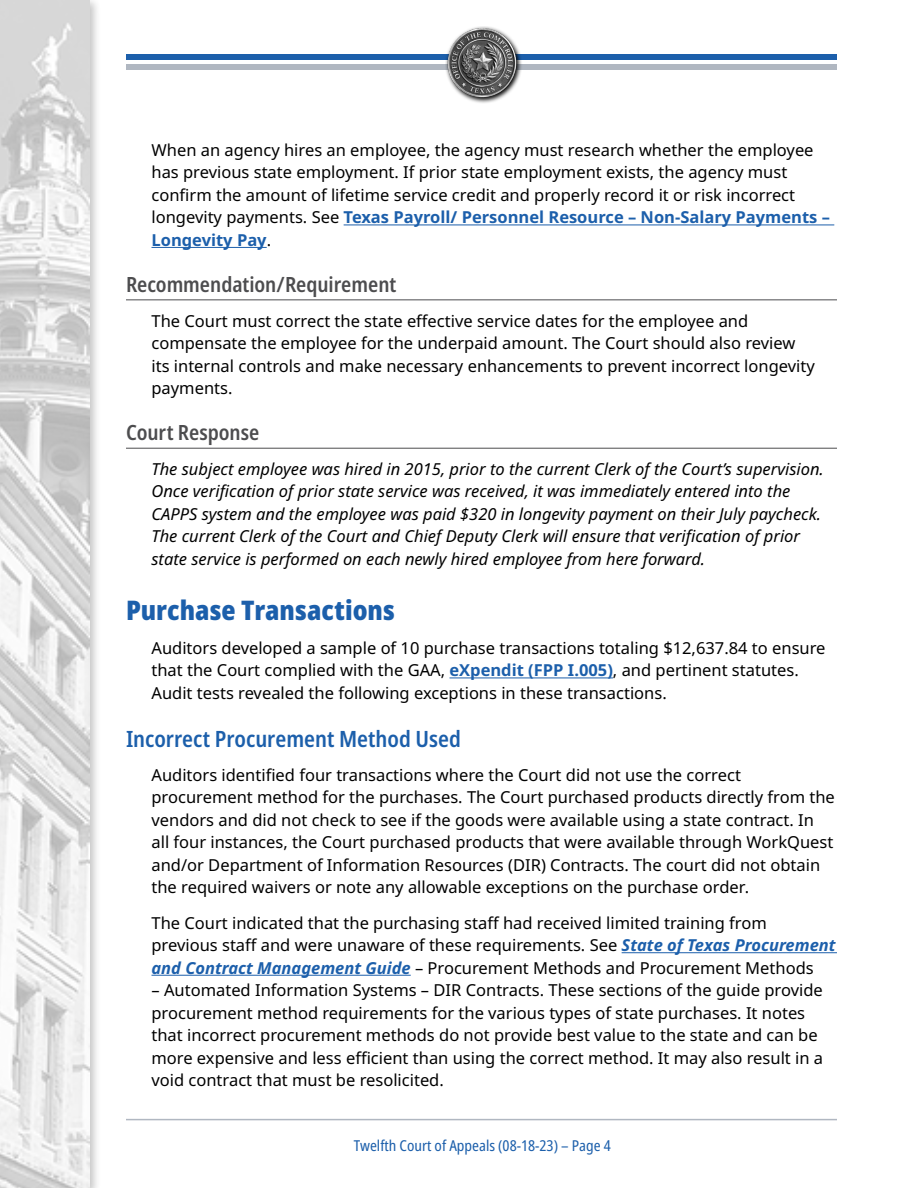
<style>
.page{position:relative;width:918px;height:1188px;background:#fff}
.page>*{position:absolute;margin:0;border:0;box-sizing:border-box;transform-origin:0 0}
.t1{font:900 condensed 27px "Noto Sans";color:#1c5fab}
.t2{font:600 condensed 22.5px "Noto Sans";color:#1c5fab}
.t3{font:600 condensed 21px "Noto Sans";color:#4d4d4f}
.t4{font:16.5px/22.5px "Noto Sans";color:#000}
.t5{font:italic 16.5px/22.5px "Noto Sans";color:#000}
.t6{font:condensed 15px "Noto Sans";color:#1c5fab}
.s1{font-weight:700;color:#1c5fab}
.s2{font-weight:700;font-style:italic;color:#1c5fab}
</style>
<div class="page">
<hr style="left:126px;top:1119px;width:711px;height:1px;background:#b0b7c1">
<div style="left:126px;top:54px;width:711px;height:5px;background:#1c5fab"></div>
<div style="left:126px;top:64px;width:711px;height:6px;background:#b0b7c1"></div>
<div style="left:0;top:0;width:101px;height:1188px;background:#000;opacity:.75"></div>
<img style="left:0;top:0;width:90px;height:1188px">
<svg style="left:472px;top:26px;width:50px;height:77px"></svg>
<img style="left:445px;top:27px;width:73px;height:74px">
<hr style="left:344px;top:225px;width:490px;height:1px;background:#1c5fab">
<hr style="left:152px;top:247px;width:115px;height:1px;background:#1c5fab">
<hr style="left:126px;top:299px;width:711px;height:1px;background:#4d4d4f">
<hr style="left:126px;top:448px;width:711px;height:1px;background:#4d4d4f">
<hr style="left:450px;top:678px;width:163px;height:1px;background:#1c5fab">
<hr style="left:622px;top:952px;width:215px;height:1px;background:#1c5fab">
<hr style="left:152px;top:975px;width:259px;height:1px;background:#1c5fab">
<p class="t4" style="left:152px;top:139px;width:680px">When an agency hires an employee, the agency must research whether the employee has previous state employment. If prior state employment exists, the agency must confirm the amount of lifetime service credit and properly record it or risk incorrect longevity payments. See <span class="s1">Texas Payroll/ Personnel Resource – Non-Salary Payments – Longevity Pay</span>.</p>
<p class="t3" style="left:126px;top:270px;width:272px">Recommendation/Requirement</p>
<p class="t4" style="left:152px;top:310px;width:665px">The Court must correct the state effective service dates for the employee and compensate the employee for the underpaid amount. The Court should also review its internal controls and make necessary enhancements to prevent incorrect longevity payments.</p>
<p class="t3" style="left:126px;top:418px;width:135px">Court Response</p>
<p class="t5" style="left:152px;top:458px;width:674px">The subject employee was hired in 2015, prior to the current Clerk of the Court’s supervision.<br>Once verification of prior state service was received, it was immediately entered into the CAPPS system and the employee was paid $320 in longevity payment on their July paycheck.<br>The current Clerk of the Court and Chief Deputy Clerk will ensure that verification of prior state service is performed on each newly hired employee from here forward.</p>
<h1 class="t1" style="left:126px;top:590px;width:270px">Purchase Transactions</h1>
<p class="t4" style="left:152px;top:637px;width:676px">Auditors developed a sample of 10 purchase transactions totaling $12,637.84 to ensure that the Court complied with the GAA, <span class="s1">eXpendit (FPP I.005)</span>, and pertinent statutes.<br>Audit tests revealed the following exceptions in these transactions.</p>
<h2 class="t2" style="left:126px;top:723px;width:337px">Incorrect Procurement Method Used</h2>
<p class="t4" style="left:152px;top:764px;width:685px">Auditors identified four transactions where the Court did not use the correct procurement method for the purchases. The Court purchased products directly from the vendors and did not check to see if the goods were available using a state contract. In all four instances, the Court purchased products that were available through WorkQuest and/or Department of Information Resources (DIR) Contracts. The court did not obtain the required waivers or note any allowable exceptions on the purchase order.</p>
<p class="t4" style="left:152px;top:912px;width:686px">The Court indicated that the purchasing staff had received limited training from previous staff and were unaware of these requirements. See <span class="s2">State of Texas Procurement and Contract Management Guide</span> – Procurement Methods and Procurement Methods</p>
<p class="t4" style="left:152px;top:979px;width:673px">– Automated Information Systems – DIR Contracts. These sections of the guide provide procurement method requirements for the various types of state purchases. It notes that incorrect procurement methods do not provide best value to the state and can be more expensive and less efficient than using the correct method. It may also result in a void contract that must be resolicited.</p>
<p class="t6" style="left:354px;top:1135px;width:259px">Twelfth Court of Appeals (08-18-23) – Page 4</p>
</div>
